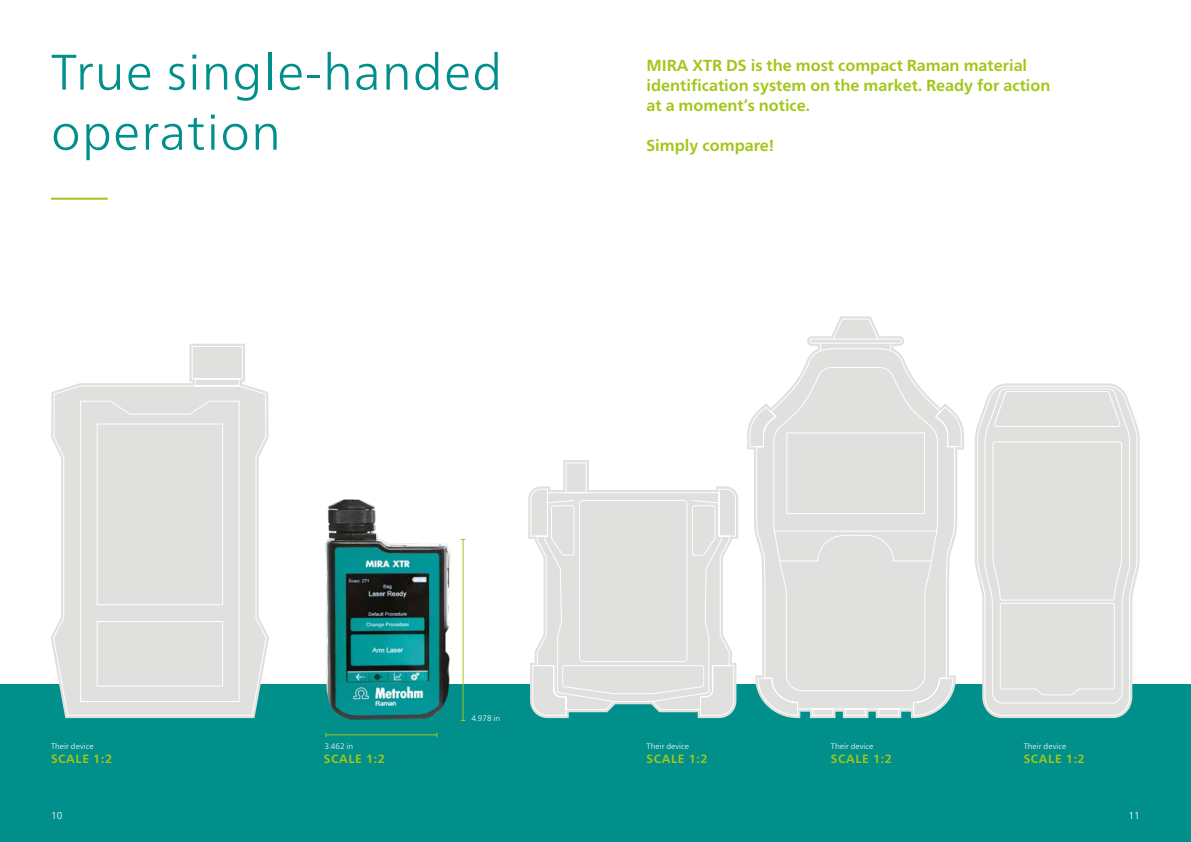
<style>
.page{position:relative;width:1191px;height:842px;background:#fff}
.page>*{position:absolute;margin:0;border:0;box-sizing:border-box;transform-origin:0 0}
.t1{font:300 50px/60px "Neue Frutiger World";letter-spacing:.025em;color:#008f8b}
.t2{font:700 16px/20px "Neue Frutiger World";color:#a2c617}
.t3{font:700 12px "Neue Frutiger World";letter-spacing:.05em;color:#a2c617}
.t4{font:300 10px "Neue Frutiger World";color:#fff}
.t5{font:300 8px "Neue Frutiger World";color:#fff}
</style>
<div class="page">
<div style="left:0;top:684px;width:1191px;height:158px;background:#008f8b"></div>
<hr style="left:51px;top:198px;width:57px;height:2px;background:#a2c617">
<img style="left:325px;top:716px;width:141px;height:22px">
<hr style="left:462px;top:539px;width:1px;height:181px;background:#a2c617">
<hr style="left:326px;top:734px;width:111px;height:1px;background:#a2c617">
<svg style="left:52px;top:318px;width:1086px;height:398px"></svg>
<h1 class="t1" style="left:51px;top:42px;width:453px">True single-handed operation</h1>
<p class="t2" style="left:646px;top:56px;width:405px">MIRA XTR DS is the most compact Raman material identification system on the market. Ready for action at a moment’s notice.</p>
<p class="t2" style="left:646px;top:136px;width:129px">Simply compare!</p>
<p class="t5" style="left:51px;top:740px;width:44px">Their device</p>
<p class="t3" style="left:51px;top:748px;width:63px">SCALE 1:2</p>
<p class="t5" style="left:324px;top:740px;width:30px">3.462 in</p>
<p class="t3" style="left:324px;top:748px;width:63px">SCALE 1:2</p>
<p class="t5" style="left:471px;top:712px;width:30px">4.978 in</p>
<p class="t5" style="left:646px;top:740px;width:44px">Their device</p>
<p class="t3" style="left:646px;top:748px;width:63px">SCALE 1:2</p>
<p class="t5" style="left:831px;top:740px;width:44px">Their device</p>
<p class="t3" style="left:831px;top:748px;width:63px">SCALE 1:2</p>
<p class="t5" style="left:1023px;top:740px;width:44px">Their device</p>
<p class="t3" style="left:1023px;top:748px;width:63px">SCALE 1:2</p>
<p class="t4" style="left:51px;top:808px;width:13px">10</p>
<p class="t4" style="left:1128px;top:808px;width:13px">11</p>
</div>
